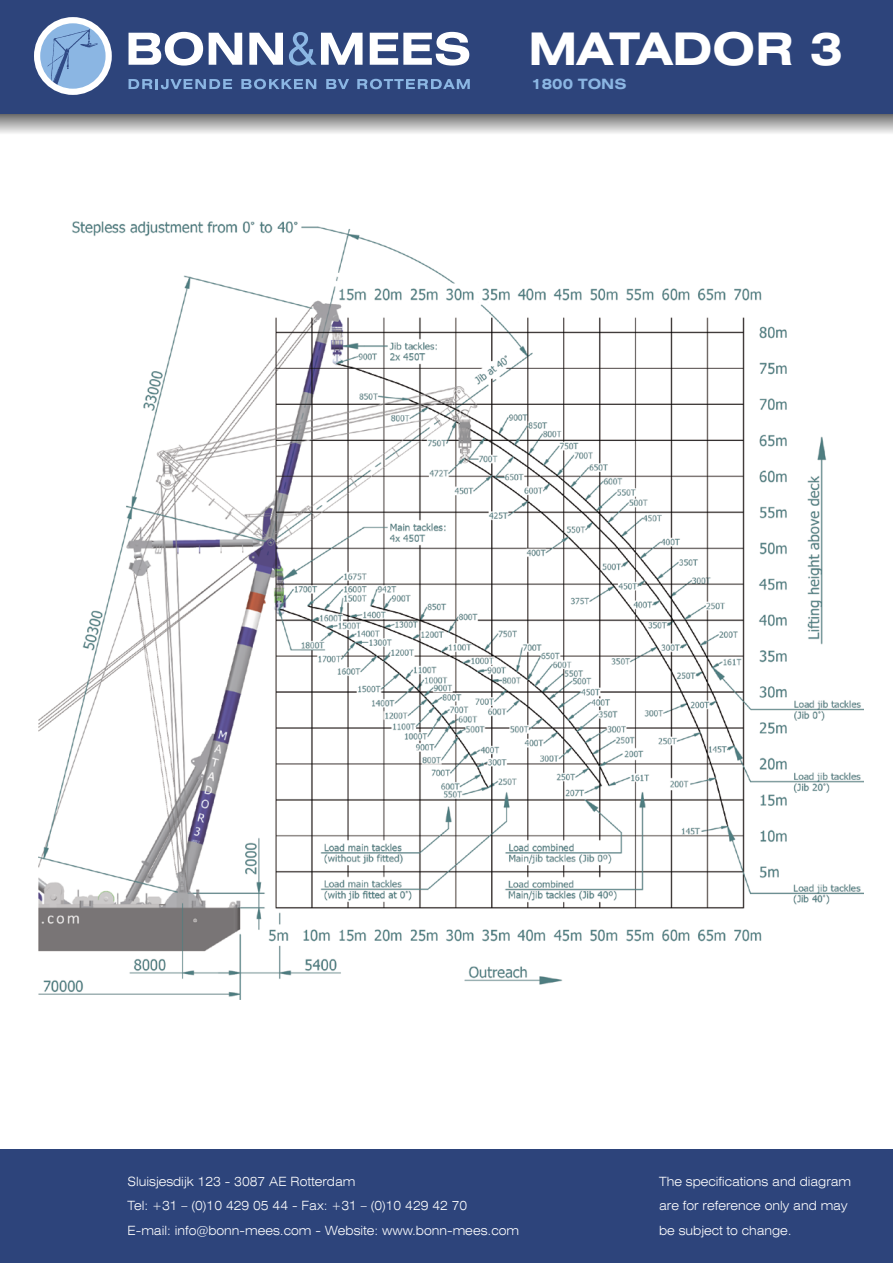
<style>
.page{position:relative;width:893px;height:1263px;background:#fff}
.page>*{position:absolute;margin:0;border:0;box-sizing:border-box;transform-origin:0 0}
.t1{font:700 expanded 45px "Swiss 721 BT";color:#fff}
.t2{font:700 expanded 14.25px "Swiss 721 BT";color:#8bb6e3}
.t3{font:300 expanded 12.75px/24.2px "Swiss 721 BT";color:#fff;scale:.94 1}
</style>
<div class="page">
<svg style="left:0;top:113px;width:893px;height:20px;background:#a8a9ac"></svg>
<div style="left:0;top:0;width:893px;height:113px;background:#2d447b"></div>
<svg style="left:129px;top:32px;width:74px;height:34px"></svg>
<svg style="left:209px;top:33px;width:33px;height:32px"></svg>
<svg style="left:249px;top:33px;width:34px;height:32px"></svg>
<svg style="left:289px;top:32px;width:74px;height:33px"></svg>
<svg style="left:370px;top:32px;width:99px;height:34px"></svg>
<svg style="left:37px;top:20px;width:72px;height:72px"></svg>
<svg style="left:129px;top:79px;width:103px;height:10px"></svg>
<svg style="left:241px;top:79px;width:75px;height:10px"></svg>
<svg style="left:326px;top:79px;width:23px;height:10px"></svg>
<svg style="left:357px;top:79px;width:113px;height:10px"></svg>
<svg style="left:48px;top:29px;width:50px;height:59px;background:#88aeda"></svg>
<div style="left:34px;top:17px;width:78px;height:78px;border:6px solid #fff;border-radius:50%"></div>
<div style="left:0;top:1150px;width:893px;height:113px;background:#2d447b"></div>
<img style="left:39px;top:221px;width:824px;height:778px">
<h1 class="t1" style="left:528px;top:22px;width:316px">MATADOR 3</h1>
<p class="t2" style="left:531px;top:75px;width:97px">1800 TONS</p>
<p class="t3" style="left:128px;top:1169px;width:418px">Sluisjesdijk 123 - 3087 AE Rotterdam<br>Tel: +31 – (0)10 429 05 44 - Fax: +31 – (0)10 429 42 70<br>E-mail: info@bonn-mees.com - Website: www.bonn-mees.com</p>
<p class="t3" style="left:659px;top:1169px;width:206px">The specifications and diagram are for reference only and may be subject to change.</p>
</div>
